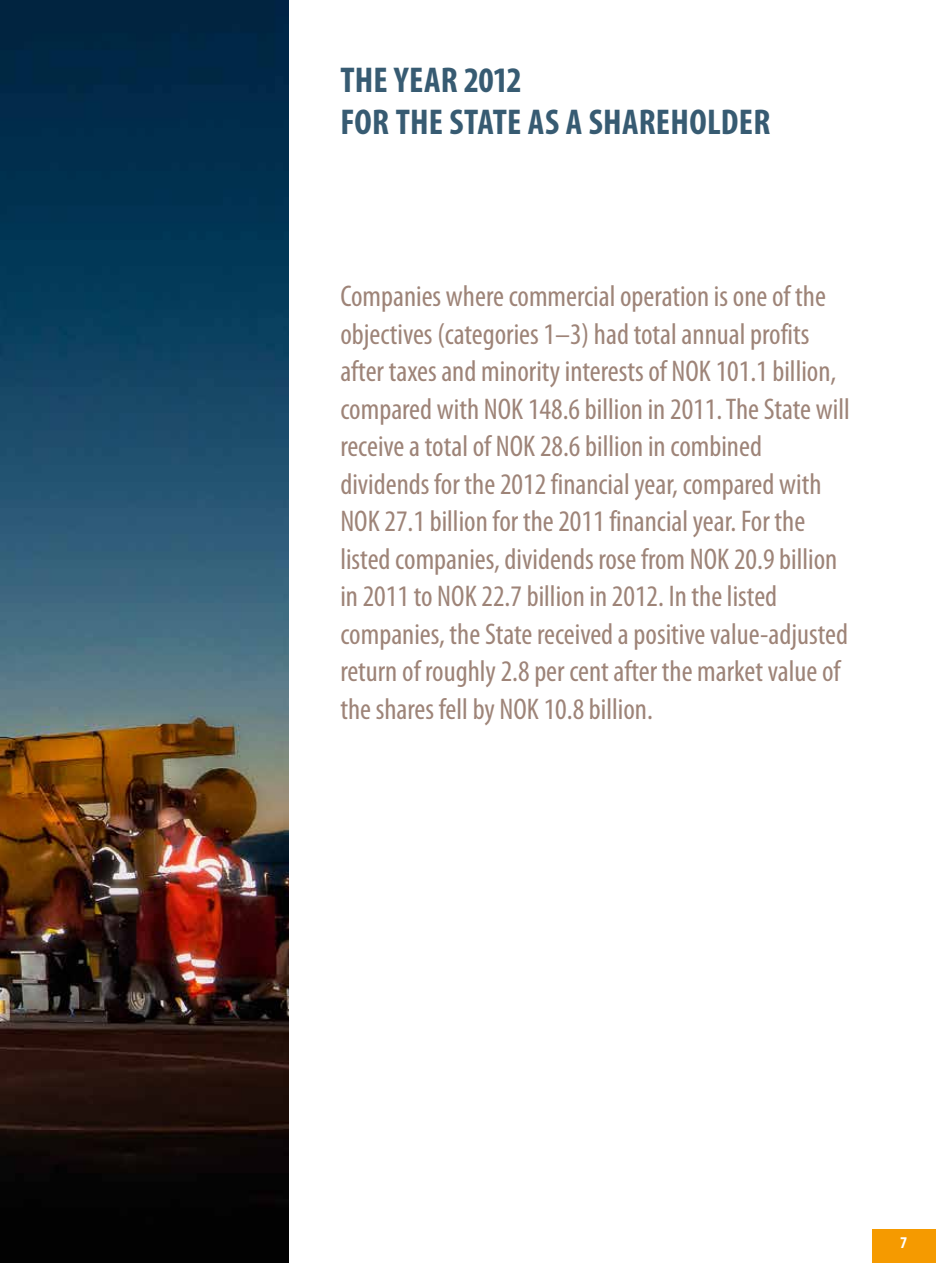
<style>
.page{position:relative;width:936px;height:1263px;background:#fff}
.page>*{position:absolute;margin:0;border:0;box-sizing:border-box;transform-origin:0 0}
.t1{font:700 condensed 36px/42px "Myriad Pro";letter-spacing:.01em;color:#375b72}
.t2{font:condensed 30px/37.5px "Myriad Pro";color:#9e8478}
.t3{font:700 condensed 16.5px "Myriad Pro";color:#fff}
</style>
<div class="page">
<div style="left:871px;top:1229px;width:64px;height:34px;background:#f59a00"></div>
<img style="left:0;top:0;width:289px;height:1263px">
<p class="t1" style="left:340px;top:58px;width:183px">THE YEAR 2012<br>FOR THE STATE</p>
<p class="t1" style="left:528px;top:100px;width:227px">AS A SHAREHOLDER</p>
<p class="t2" style="left:340px;top:277px;width:511px">Companies where commercial operation is one of the objectives (categories 1–3) had total annual profits after taxes and minority interests of NOK 101.1 billion, compared with NOK 148.6 billion in 2011. The State will receive a total of NOK 28.6 billion in combined dividends for the 2012 financial year, compared with NOK 27.1 billion for the 2011 financial year. For the listed companies, dividends rose from NOK 20.9 billion in 2011 to NOK 22.7 billion in 2012. In the listed companies, the State received a positive value-adjusted return of roughly 2.8 per cent after the market value of the shares fell by NOK 10.8 billion.</p>
<p class="t3" style="left:900px;top:1232px;width:9px">7</p>
</div>
